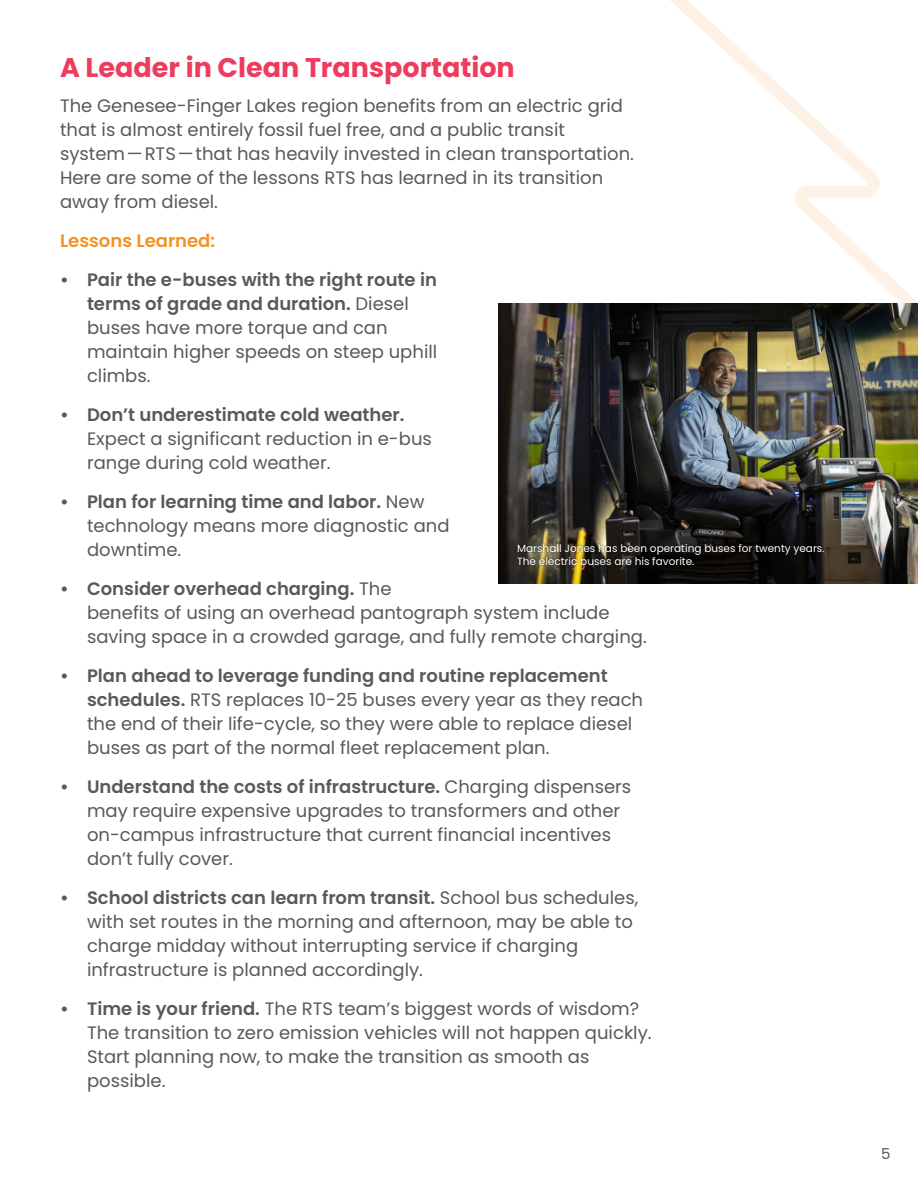
<style>
.page{position:relative;width:918px;height:1188px;background:#fff}
.page>*{position:absolute;margin:0;border:0;box-sizing:border-box;transform-origin:0 0}
.t1{font:700 27px "Poppins";color:#ef3b5c}
.t2{font:18px/24px "Poppins";color:#58595b}
.t3{font:600 18px "Poppins";color:#58595b}
.t4{font:600 18px "Poppins";color:#f49323}
.t5{font:15px "Poppins";color:#58595b}
.t6{font:10.5px/12.6px "Poppins";color:#fff}
.s1{font-weight:600}
</style>
<div class="page">
<img style="left:498px;top:303px;width:420px;height:280px">
<img style="left:514px;top:540px;width:332px;height:35px">
<svg style="left:632px;top:0;width:286px;height:432px"></svg>
<h1 class="t1" style="left:60px;top:52px;width:456px">A Leader in Clean Transportation</h1>
<p class="t2" style="left:60px;top:94px;width:576px">The Genesee-Finger Lakes region benefits from an electric grid that is almost entirely fossil fuel free, and a public transit system—RTS—that has heavily invested in clean transportation.<br>Here are some of the lessons RTS has learned in its transition away from diesel.</p>
<p class="t4" style="left:60px;top:230px;width:157px">Lessons Learned:</p>
<p class="t2" style="left:87px;top:268px;width:352px;text-indent:-27px"><span class="s1">• Pair the e-buses with the right route in terms of grade and duration.</span> Diesel buses have more torque and can maintain higher speeds on steep uphill climbs.</p>
<p class="t3" style="left:60px;top:404px;width:346px">• Don’t underestimate cold weather.</p>
<p class="t2" style="left:87px;top:427px;width:346px">Expect a significant reduction in e-bus range during cold weather.</p>
<p class="t2" style="left:87px;top:490px;width:364px;text-indent:-27px"><span class="s1">• Plan for learning time and labor.</span> New technology means more diagnostic and downtime.</p>
<p class="t2" style="left:87px;top:577px;width:561px;text-indent:-27px"><span class="s1">• Consider overhead charging.</span> The<br>benefits of using an overhead pantograph system include saving space in a crowded garage, and fully remote charging.</p>
<p class="t2" style="left:87px;top:664px;width:558px;text-indent:-27px"><span class="s1">• Plan ahead to leverage funding and routine replacement schedules.</span> RTS replaces 10-25 buses every year as they reach the end of their life-cycle, so they were able to replace diesel buses as part of the normal fleet replacement plan.</p>
<p class="t2" style="left:87px;top:775px;width:546px;text-indent:-27px"><span class="s1">• Understand the costs of infrastructure.</span> Charging dispensers may require expensive upgrades to transformers and other on-campus infrastructure that current financial incentives don’t fully cover.</p>
<p class="t2" style="left:87px;top:886px;width:553px;text-indent:-27px"><span class="s1">• School districts can learn from transit.</span> School bus schedules, with set routes in the morning and afternoon, may be able to charge midday without interrupting service if charging infrastructure is planned accordingly.</p>
<p class="t2" style="left:87px;top:996px;width:566px;text-indent:-27px"><span class="s1">• Time is your friend.</span> The RTS team’s biggest words of wisdom?<br>The transition to zero emission vehicles will not happen quickly.<br>Start planning now, to make the transition as smooth as possible.</p>
<p class="t6" style="left:517px;top:542px;width:309px">Marshall Jones has been operating buses for twenty years.<br>The electric buses are his favorite.</p>
<p class="t5" style="left:881px;top:1145px;width:11px">5</p>
</div>
